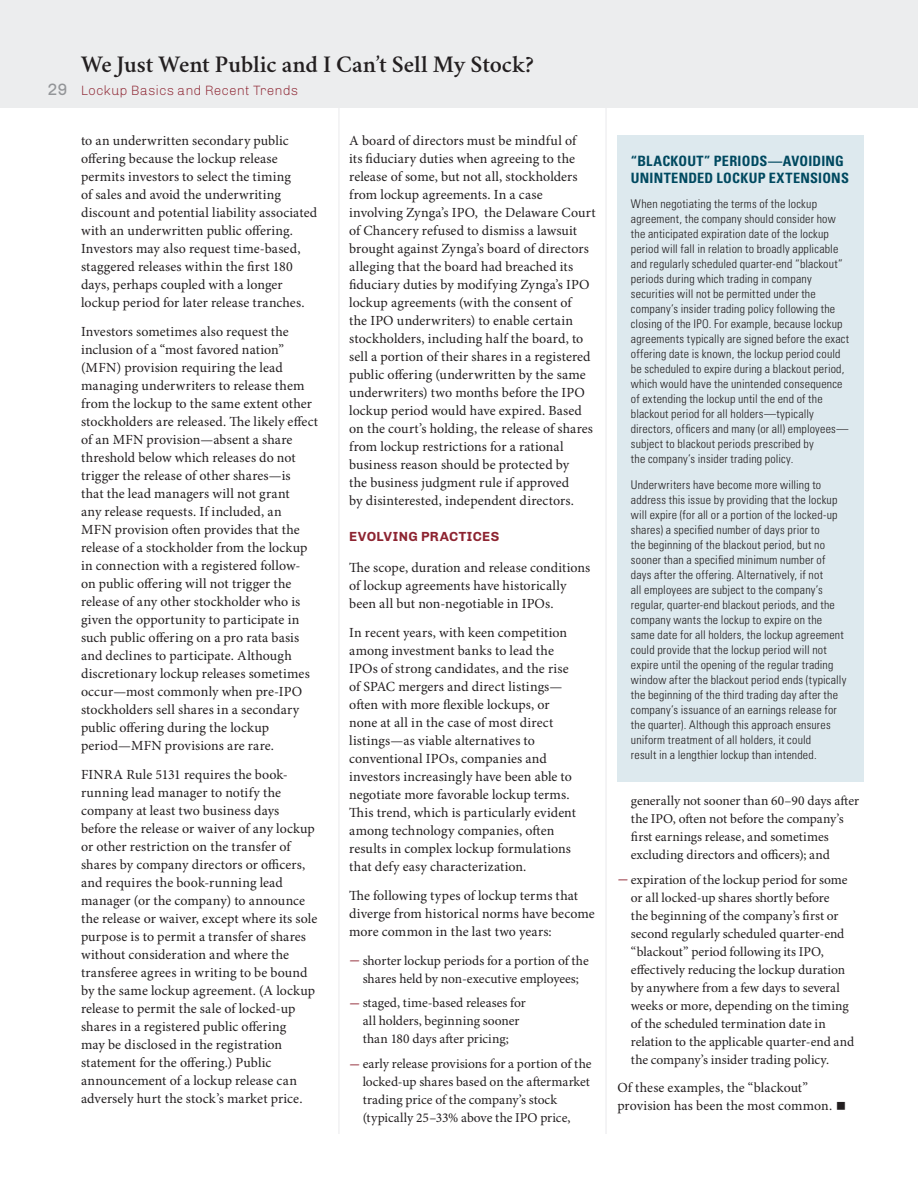
<style>
.page{position:relative;width:918px;height:1188px;background:#fff}
.page>*{position:absolute;margin:0;border:0;box-sizing:border-box;transform-origin:0 0}
.page_title{font:600 24px "Crimson";letter-spacing:-.005em;color:#231f20}
.t1{font:16.5px "Chivo";color:#939598}
.sidebar_header{font:700 condensed 14.25px/17.1px "Univers LT Std";letter-spacing:.015em;color:#004960}
.body_text{font:13.95px/18px "Minion Pro";letter-spacing:.005em;color:#231f20}
.body_text-2{font:13.8px/17.4px "Minion Pro";letter-spacing:.005em;color:#231f20}
.t2{font:13.5px/18px "Minion Pro";letter-spacing:-.005em;color:#231f20}
.page_title-2{font:300 13.5px "Chivo";letter-spacing:.015em;color:#8d2431}
.subhead{font:700 13.5px "Chivo";letter-spacing:.02em;color:#8d2431}
.sidebar_body_text{font:300 condensed 12px/15px "Univers LT Std";letter-spacing:.015em;color:#231f20}
.s1{font-family:"Univers LT Std";font-weight:300;font-style:italic;font-stretch:condensed;font-size:18px;color:#8d2431}
</style>
<div class="page">
<hr style="left:338px;top:108px;width:2px;height:1026px;background:#ececee">
<hr style="left:605px;top:108px;width:2px;height:1026px;background:#ececee">
<div style="left:0;top:0;width:918px;height:108px;background:#ecedee"></div>
<div style="left:617px;top:135px;width:247px;height:647px;background:#dde9ee"></div>
<p class="page_title" style="left:81px;top:47px;width:454px">We Just Went Public and I Can’t Sell My Stock?</p>
<p class="t1" style="left:47px;top:79px;width:22px">29</p>
<p class="page_title-2" style="left:81px;top:82px;width:219px">Lockup Basics and Recent Trends</p>
<p class="body_text" style="left:81px;top:132px;width:238px">to an underwritten secondary public offering because the lockup release permits investors to select the timing<br>of sales and avoid the underwriting discount and potential liability associated with an underwritten public offering.<br>Investors may also request time-based, staggered releases within the first 180 days, perhaps coupled with a longer lockup period for later release tranches.</p>
<p class="body_text" style="left:81px;top:323px;width:239px">Investors sometimes also request the inclusion of a “most favored nation” (MFN) provision requiring the lead managing underwriters to release them from the lockup to the same extent other stockholders are released. The likely effect of an MFN provision—absent a share threshold below which releases do not trigger the release of other shares—is<br>that the lead managers will not grant<br>any release requests. If included, an<br>MFN provision often provides that the release of a stockholder from the lockup in connection with a registered follow&shy;on public offering will not trigger the release of any other stockholder who is given the opportunity to participate in such public offering on a pro rata basis and declines to participate. Although discretionary lockup releases sometimes occur—most commonly when pre-IPO stockholders sell shares in a secondary public offering during the lockup period—MFN provisions are rare.</p>
<p class="body_text" style="left:81px;top:766px;width:238px">FINRA Rule 5131 requires the book&shy;running lead manager to notify the company at least two business days before the release or waiver of any lockup or other restriction on the transfer of shares by company directors or officers, and requires the book-running lead manager (or the company) to announce the release or waiver, except where its sole purpose is to permit a transfer of shares without consideration and where the transferee agrees in writing to be bound by the same lockup agreement. (A lockup release to permit the sale of locked-up shares in a registered public offering<br>may be disclosed in the registration statement for the offering.) Public announcement of a lockup release can adversely hurt the stock’s market price.</p>
<p class="body_text" style="left:349px;top:132px;width:248px">A board of directors must be mindful of<br>its fiduciary duties when agreeing to the release of some, but not all, stockholders from lockup agreements. In a case involving Zynga’s IPO, the Delaware Court of Chancery refused to dismiss a lawsuit brought against Zynga’s board of directors alleging that the board had breached its fiduciary duties by modifying Zynga’s IPO lockup agreements (with the consent of<br>the IPO underwriters) to enable certain stockholders, including half the board, to sell a portion of their shares in a registered public offering (underwritten by the same underwriters) two months before the IPO lockup period would have expired. Based on the court’s holding, the release of shares from lockup restrictions for a rational business reason should be protected by<br>the business judgment rule if approved<br>by disinterested, independent directors.</p>
<p class="subhead" style="left:349px;top:528px;width:151px">EVOLVING PRACTICES</p>
<p class="body_text" style="left:349px;top:559px;width:243px">The scope, duration and release conditions of lockup agreements have historically been all but non-negotiable in IPOs.</p>
<p class="body_text" style="left:349px;top:624px;width:228px">In recent years, with keen competition among investment banks to lead the IPOs of strong candidates, and the rise of SPAC mergers and direct listings— often with more flexible lockups, or none at all in the case of most direct listings—as viable alternatives to conventional IPOs, companies and investors increasingly have been able to negotiate more favorable lockup terms.<br>This trend, which is particularly evident among technology companies, often results in complex lockup formulations that defy easy characterization.</p>
<p class="body_text" style="left:349px;top:887px;width:247px">The following types of lockup terms that diverge from historical norms have become more common in the last two years:</p>
<p class="t2" style="left:349px;top:952px;width:241px;text-align:center"><span class="s1">–</span> shorter lockup periods for a portion of the shares held by non-executive employees;</p>
<p class="t2" style="left:349px;top:995px;width:178px;text-align:center"><span class="s1">–</span> staged, time-based releases for all holders, beginning sooner than 180 days after pricing;</p>
<p class="t2" style="left:363px;top:1055px;width:230px;text-indent:-14px"><span class="s1">–</span> early release provisions for a portion of the locked-up shares based on the aftermarket trading price of the company’s stock (typically 25–33% above the IPO price,</p>
<p class="sidebar_header" style="left:631px;top:152px;width:220px">“BLACKOUT” PERIODS—AVOIDING<br>UNINTENDED LOCKUP EXTENSIONS</p>
<p class="sidebar_body_text" style="left:631px;top:197px;width:220px">When negotiating the terms of the lockup agreement, the company should consider how the anticipated expiration date of the lockup period will fall in relation to broadly applicable and regularly scheduled quarter-end “blackout” periods during which trading in company securities will not be permitted under the company’s insider trading policy following the closing of the IPO. For example, because lockup agreements typically are signed before the exact offering date is known, the lockup period could be scheduled to expire during a blackout period, which would have the unintended consequence of extending the lockup until the end of the blackout period for all holders—typically directors, officers and many (or all) employees— subject to blackout periods prescribed by<br>the company’s insider trading policy.</p>
<p class="sidebar_body_text" style="left:631px;top:478px;width:217px">Underwriters have become more willing to address this issue by providing that the lockup will expire (for all or a portion of the locked-up shares) a specified number of days prior to<br>the beginning of the blackout period, but no sooner than a specified minimum number of days after the offering. Alternatively, if not<br>all employees are subject to the company’s regular, quarter-end blackout periods, and the company wants the lockup to expire on the same date for all holders, the lockup agreement could provide that the lockup period will not expire until the opening of the regular trading window after the blackout period ends (typically the beginning of the third trading day after the company’s issuance of an earnings release for the quarter). Although this approach ensures uniform treatment of all holders, it could<br>result in a lengthier lockup than intended.</p>
<p class="t2" style="left:631px;top:792px;width:230px">generally not sooner than 60–90 days after the IPO, often not before the company’s first earnings release, and sometimes excluding directors and officers); and</p>
<p class="t2" style="left:631px;top:871px;width:225px;text-indent:-14px"><span class="s1">–</span> expiration of the lockup period for some or all locked-up shares shortly before<br>the beginning of the company’s first or second regularly scheduled quarter-end “blackout” period following its IPO, effectively reducing the lockup duration by anywhere from a few days to several weeks or more, depending on the timing of the scheduled termination date in relation to the applicable quarter-end and the company’s insider trading policy.</p>
<p class="body_text-2" style="left:617px;top:1080px;width:216px">Of these examples, the “blackout” provision has been the most common.</p>
</div>
